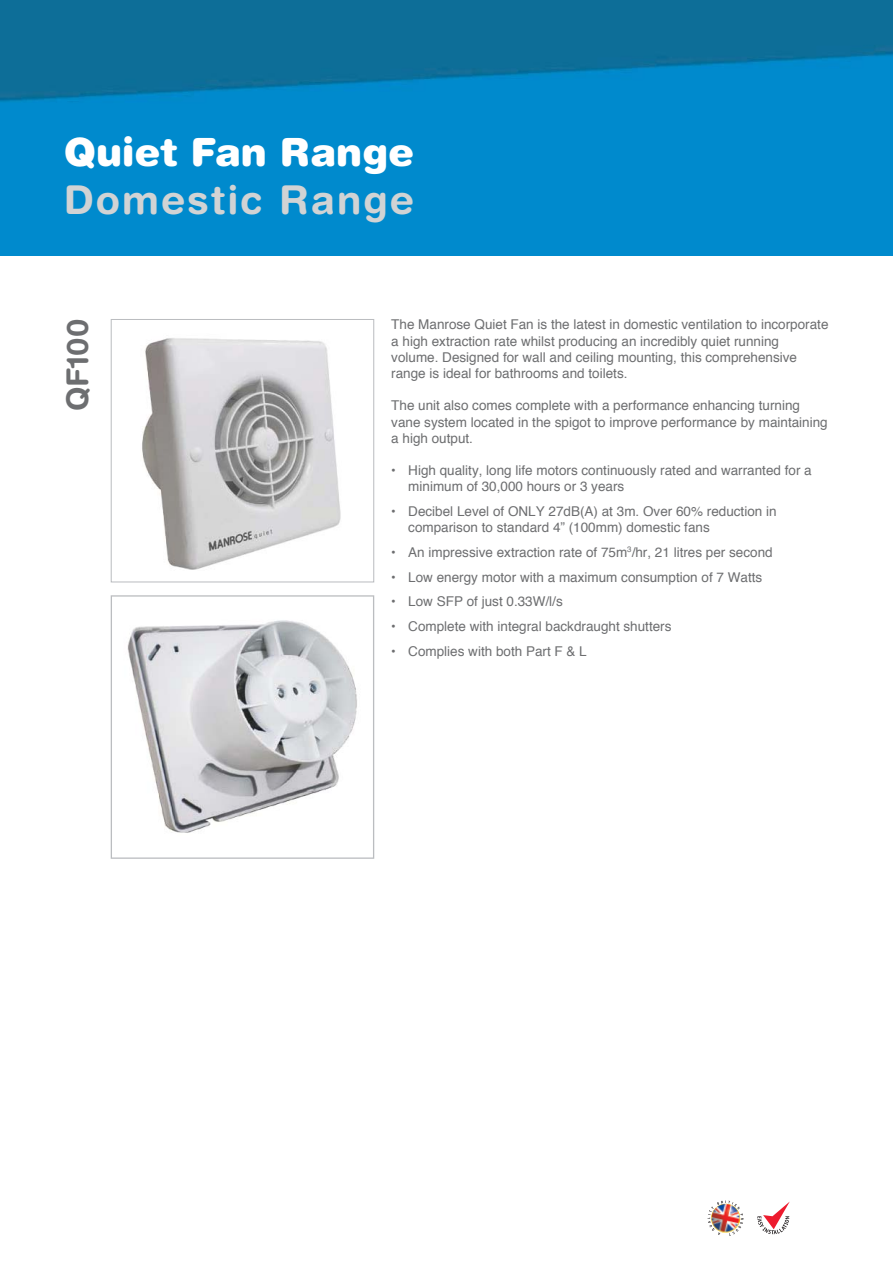
<style>
.page{position:relative;width:893px;height:1263px;background:#fff}
.page>*{position:absolute;margin:0;border:0;box-sizing:border-box;transform-origin:0 0}
.t1{font:700 39.75px "Helvetica Rounded";letter-spacing:.05em;color:#d1d3d4}
.t2{font:900 39px "Helvetica Rounded";color:#fff}
.t3{font:700 30px "Helvetica Rounded";color:#6d6e70}
.t4{font:13.5px/16.2px "Helvetica";color:#6d6e70}
</style>
<div class="page">
<svg style="left:707px;top:1200px;width:36px;height:36px"></svg>
<img style="left:710px;top:1204px;width:31px;height:30px">
<svg style="left:757px;top:1202px;width:33px;height:32px"></svg>
<img style="left:0;top:0;width:893px;height:255px">
<img style="left:142px;top:338px;width:199px;height:232px">
<div style="left:111px;top:319px;width:263px;height:263px;border:1px solid #bbbdc0"></div>
<img style="left:127px;top:620px;width:230px;height:213px">
<div style="left:111px;top:595px;width:263px;height:264px;border:1px solid #bbbdc0"></div>
<h2 class="t2" style="left:64px;top:137px;width:352px">Quiet Fan Range</h2>
<h1 class="t1" style="left:64px;top:184px;width:352px">Domestic Range</h1>
<h3 class="t3" style="left:66px;top:411px;width:94px;rotate:-90deg">QF100</h3>
<p class="t4" style="left:391px;top:318px;width:439px">The Manrose Quiet Fan is the latest in domestic ventilation to incorporate a high extraction rate whilst producing an incredibly quiet running volume. Designed for wall and ceiling mounting, this comprehensive range is ideal for bathrooms and toilets.</p>
<p class="t4" style="left:391px;top:399px;width:438px">The unit also comes complete with a performance enhancing turning vane system located in the spigot to improve performance by maintaining a high output.</p>
<p class="t4" style="left:408px;top:463px;width:405px;text-indent:-17px">• High quality, long life motors continuously rated and warranted for a minimum of 30,000 hours or 3 years</p>
<p class="t4" style="left:408px;top:504px;width:370px;text-indent:-17px">• Decibel Level of ONLY 27dB(A) at 3m. Over 60% reduction in comparison to standard 4” (100mm) domestic fans</p>
<p class="t4" style="left:391px;top:545px;width:383px">• An impressive extraction rate of 75m<sup>3</sup>/hr, 21 litres per second</p>
<p class="t4" style="left:391px;top:570px;width:373px">• Low energy motor with a maximum consumption of 7 Watts</p>
<p class="t4" style="left:391px;top:595px;width:173px">• Low SFP of just 0.33W/l/s</p>
<p class="t4" style="left:391px;top:619px;width:282px">• Complete with integral backdraught shutters</p>
<p class="t4" style="left:391px;top:644px;width:197px">• Complies with both Part F &amp; L</p>
</div>
